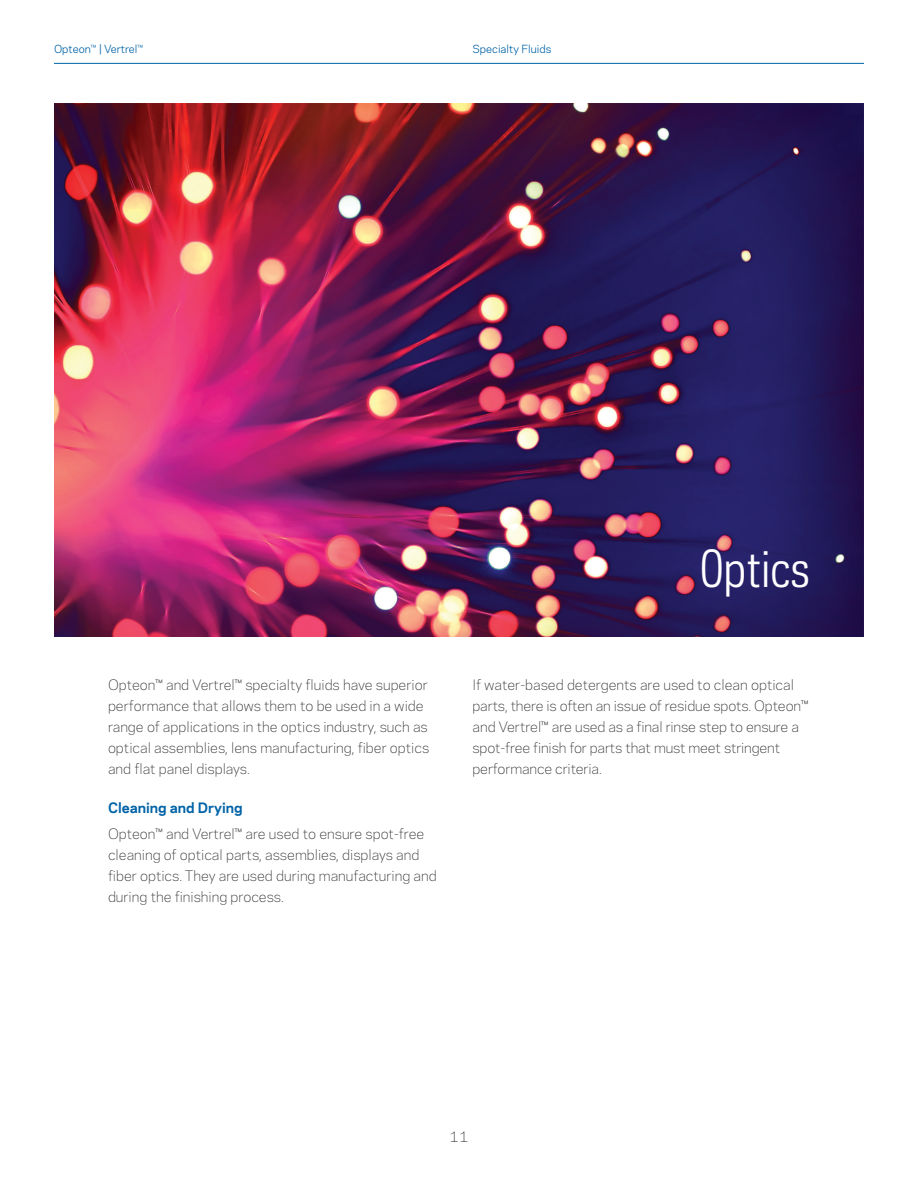
<style>
.page{position:relative;width:918px;height:1188px;background:#fff}
.page>*{position:absolute;margin:0;border:0;box-sizing:border-box;transform-origin:0 0}
.t1{font:48px "Chemours Sans Cond";color:#fff}
.t2{font:300 13.5px/21px "Chemours Sans";color:#231f20}
.t3{font:700 13.5px "Chemours Sans";color:#0163a7}
.t4{font:10.5px "Chemours Sans";color:#0163a7}
</style>
<div class="page">
<hr style="left:54px;top:63px;width:810px;height:1px;background:#0163a7">
<img style="left:54px;top:104px;width:810px;height:532px">
<p class="t4" style="left:54px;top:41px;width:91px">Opteon™ | Vertrel™</p>
<p class="t4" style="left:472px;top:41px;width:80px">Specialty Fluids</p>
<h1 class="t1" style="left:700px;top:537px;width:112px">Optics</h1>
<p class="t2" style="left:108px;top:674px;width:323px">Opteon™ and Vertrel™ specialty fluids have superior performance that allows them to be used in a wide range of applications in the optics industry, such as optical assemblies, lens manufacturing, fiber optics and flat panel displays.</p>
<p class="t3" style="left:108px;top:798px;width:136px">Cleaning and Drying</p>
<p class="t2" style="left:108px;top:822px;width:330px">Opteon™ and Vertrel™ are used to ensure spot-free cleaning of optical parts, assemblies, displays and fiber optics. They are used during manufacturing and during the finishing process.</p>
<p class="t2" style="left:472px;top:674px;width:337px">If water-based detergents are used to clean optical parts, there is often an issue of residue spots. Opteon™ and Vertrel™ are used as a final rinse step to ensure a spot-free finish for parts that must meet stringent performance criteria.</p>
<p class="t2" style="left:450px;top:1125px;width:20px">11</p>
</div>
